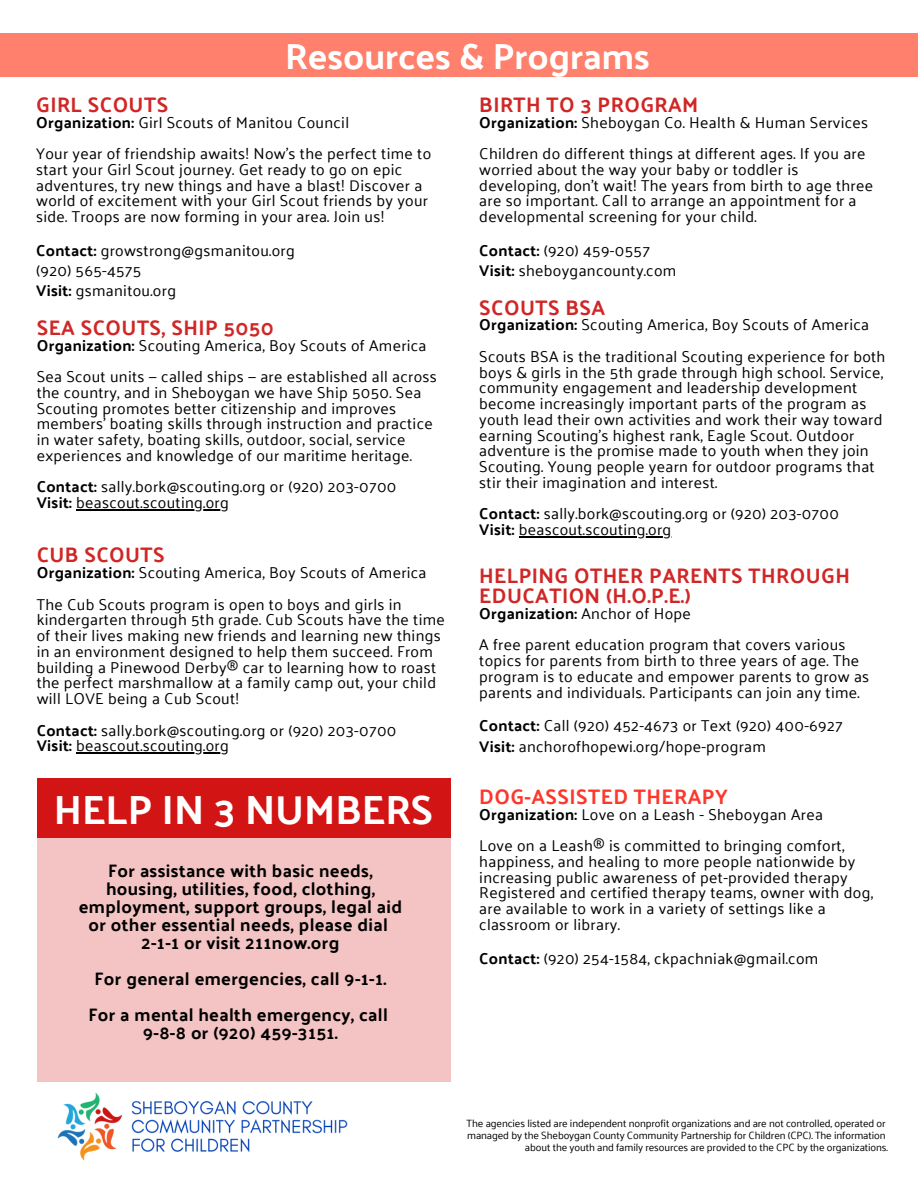
<style>
.page{position:relative;width:918px;height:1188px;background:#fff}
.page>*{position:absolute;margin:0;border:0;box-sizing:border-box;transform-origin:0 0}
.t1{font:700 40.65px "Palanquin";color:#fff}
.t2{font:700 36.15px "Palanquin";color:#fff}
.t3{font:700 21px/20.2px "Palanquin";letter-spacing:.02em;color:#d12626}
.t4{font:700 21px "Palanquin";letter-spacing:.02em;color:#fd372c}
.t5{font:700 18px/18px "Palanquin";letter-spacing:.02em;color:#000;text-align:center}
.t6{font:15.75px/15.8px "Palanquin";letter-spacing:.02em;color:#000}
.t7{font:700 15.75px "Palanquin";letter-spacing:.02em;color:#000}
.t8{font:10.5px "Palanquin";letter-spacing:-.01em;color:#000}
.s1{font-weight:700}
.s2{font-weight:400}
</style>
<div class="page">
<hr style="left:519px;top:536px;width:153px;height:1px;background:#000">
<hr style="left:76px;top:509px;width:153px;height:1px;background:#000">
<hr style="left:76px;top:753px;width:153px;height:1px;background:#000">
<div style="left:37px;top:778px;width:413px;height:59px;background:#d31414"></div>
<div style="left:37px;top:837px;width:413px;height:245px;background:#f4c4c4"></div>
<div style="left:0;top:33px;width:918px;height:44px;background:#ff806c"></div>
<img style="left:57px;top:1092px;width:291px;height:69px">
<p class="t2" style="left:285px;top:35px;width:366px">Resources &amp; Programs</p>
<h5 class="t3" style="left:36px;top:95px;width:134px">GIRL SCOUTS</h5>
<h5 class="t6" style="left:36px;top:114px;width:314px"><span class="s1">Organization:</span> Girl Scouts of Manitou Council</h5>
<h5 class="t6" style="left:36px;top:146px;width:397px">Your year of friendship awaits! Now’s the perfect time to start your Girl Scout journey. Get ready to go on epic adventures, try new things and have a blast! Discover a world of excitement with your Girl Scout friends by your side. Troops are now forming in your area. Join us!</h5>
<h5 class="t6" style="left:36px;top:240px;width:260px;line-height:20.2px"><span class="s1">Contact:</span> growstrong@gsmanitou.org (920) 565-4575<br><span class="s1">Visit:</span> gsmanitou.org</h5>
<h5 class="t3" style="left:37px;top:317px;width:239px">SEA SCOUTS, SHIP 5050</h5>
<h5 class="t6" style="left:37px;top:337px;width:391px"><span class="s1">Organization:</span> Scouting America, Boy Scouts of America</h5>
<h5 class="t6" style="left:37px;top:369px;width:402px">Sea Scout units — called ships — are established all across the country, and in Sheboygan we have Ship 5050. Sea Scouting promotes better citizenship and improves members’ boating skills through instruction and practice in water safety, boating skills, outdoor, social, service experiences and knowledge of our maritime heritage.</h5>
<h1 class="t6" style="left:37px;top:479px;width:361px"><span class="s1">Contact:</span> sally.bork@scouting.org or (920) 203-0700<br><span class="s1">Visit:</span> beascout.scouting.org</h1>
<h4 class="t3" style="left:37px;top:545px;width:130px">CUB SCOUTS</h4>
<h4 class="t6" style="left:37px;top:565px;width:391px"><span class="s1">Organization:</span> Scouting America, Boy Scouts of America</h4>
<h4 class="t6" style="left:37px;top:596px;width:410px">The Cub Scouts program is open to boys and girls in kindergarten through 5th grade. Cub Scouts have the time of their lives making new friends and learning new things in an environment designed to help them succeed. From building a Pinewood Derby® car to learning how to roast the perfect marshmallow at a family camp out, your child will LOVE being a Cub Scout!</h4>
<h5 class="t6" style="left:37px;top:722px;width:361px"><span class="s1">Contact:</span> sally.bork@scouting.org or (920) 203-0700<br><span class="s1">Visit:</span> beascout.scouting.org</h5>
<p class="t1" style="left:54px;top:786px;width:381px">HELP IN 3 NUMBERS</p>
<h5 class="t5" style="left:79px;top:862px;width:325px">For assistance with basic needs, housing, utilities, food, clothing, employment, support groups, legal aid or other essential needs, please dial 2-1-1 or visit 211now.org</h5>
<p class="t5" style="left:95px;top:970px;width:293px">For general emergencies, call 9-1-1.</p>
<p class="t5" style="left:89px;top:1006px;width:301px">For a mental health emergency, call<br>9-8-8 or (920) 459-3151.</p>
<h5 class="t3" style="left:479px;top:95px;width:221px">BIRTH TO 3 PROGRAM</h5>
<h5 class="t6" style="left:479px;top:114px;width:390px"><span class="s1">Organization:</span> Sheboygan Co. Health &amp; Human Services</h5>
<h5 class="t6" style="left:479px;top:146px;width:395px">Children do different things at different ages. If you are worried about the way your baby or toddler is developing, don't wait! The years from birth to age three</h5>
<h5 class="t6" style="left:479px;top:193px;width:379px">are so important. Call to arrange an appointment for a developmental screening for your child.</h5>
<h5 class="t6" style="left:479px;top:240px;width:199px;line-height:20.2px"><span class="s1">Contact:</span> (920) 459-0557<br><span class="s1">Visit:</span> sheboygancounty.com</h5>
<h5 class="t3" style="left:479px;top:297px;width:127px">SCOUTS BSA</h5>
<h5 class="t6" style="left:479px;top:317px;width:391px"><span class="s1">Organization:</span> Scouting America, Boy Scouts of America</h5>
<h5 class="t6" style="left:479px;top:349px;width:408px">Scouts BSA is the traditional Scouting experience for both boys &amp; girls in the 5th grade through high school. Service, community engagement and leadership development become increasingly important parts of the program as youth lead their own activities and work their way toward earning Scouting’s highest rank, Eagle Scout. Outdoor adventure is the promise made to youth when they join Scouting. Young people yearn for outdoor programs that stir their imagination and interest.</h5>
<h5 class="t6" style="left:479px;top:506px;width:361px"><span class="s1">Contact:</span> sally.bork@scouting.org or (920) 203-0700<br><span class="s1">Visit:</span> beascout.scouting.org</h5>
<h2 class="t3" style="left:479px;top:565px;width:372px">HELPING OTHER PARENTS THROUGH<br>EDUCATION (H.O.P.E.)</h2>
<h2 class="t7" style="left:479px;top:604px;width:213px">Organization: <span class="s2">Anchor of Hope</span></h2>
<h5 class="t6" style="left:479px;top:637px;width:392px">A free parent education program that covers various topics for parents from birth to three years of age. The program is to educate and empower parents to grow as parents and individuals. Participants can join any time.</h5>
<h5 class="t6" style="left:479px;top:716px;width:365px;line-height:20.2px"><span class="s1">Contact:</span> Call (920) 452-4673 or Text (920) 400-6927<br><span class="s1">Visit:</span> anchorofhopewi.org/hope-program</h5>
<p class="t4" style="left:479px;top:784px;width:250px">DOG-ASSISTED THERAPY</p>
<p class="t6" style="left:479px;top:806px;width:345px"><span class="s1">Organization:</span> Love on a Leash - Sheboygan Area</p>
<p class="t6" style="left:479px;top:838px;width:395px">Love on a Leash® is committed to bringing comfort, happiness, and healing to more people nationwide by increasing public awareness of pet-provided therapy Registered and certified therapy teams, owner with dog, are available to work in a variety of settings like a classroom or library.</p>
<p class="t6" style="left:479px;top:950px;width:341px"><span class="s1">Contact:</span> (920) 254-1584, ckpachniak@gmail.com</p>
<h5 class="t8" style="left:467px;top:1117px;width:420px">The agencies listed are independent nonprofit organizations and are not controlled, operated or</h5>
<h5 class="t8" style="left:467px;top:1129px;width:420px">managed by the Sheboygan County Community Partnership for Children (CPC). The information</h5>
<h5 class="t8" style="left:525px;top:1141px;width:365px">about the youth and family resources are provided to the CPC by the organizations.</h5>
</div>
